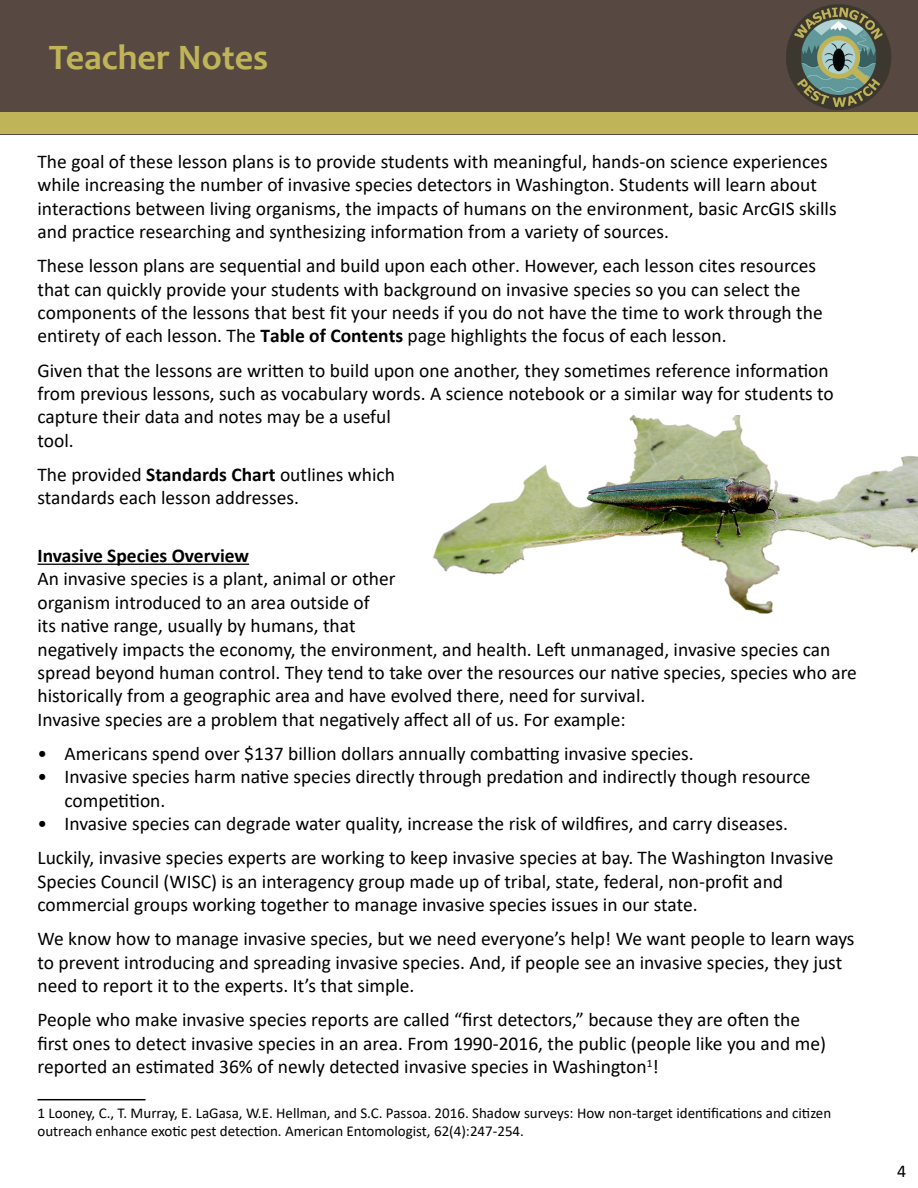
<style>
.page{position:relative;width:918px;height:1188px;background:#fff}
.page>*{position:absolute;margin:0;border:0;box-sizing:border-box;transform-origin:0 0}
.t1{font:700 36px "Candara";color:#bfb458}
.t2{font:19.5px/23.4px "Calibri";color:#000}
.t3{font:700 19.5px "Calibri";color:#000}
.t4{font:18px "Calibri";color:#000}
.t5{font:15px/18px "Calibri";color:#000}
.s1{font-weight:700}
</style>
<div class="page">
<hr style="left:38px;top:564px;width:211px;height:1px;background:#000">
<hr style="left:38px;top:1099px;width:108px;height:1px;background:#000">
<div style="left:0;top:0;width:918px;height:134px;background:#574842"></div>
<div style="left:0;top:113px;width:918px;height:21px;background:#bfb458"></div>
<img style="left:780px;top:4px;width:118px;height:109px">
<img style="left:434px;top:416px;width:484px;height:198px">
<p class="t1" style="left:49px;top:35px;width:221px">Teacher Notes</p>
<p class="t2" style="left:38px;top:149px;width:801px">The goal of these lesson plans is to provide students with meaningful, hands-on science experiences while increasing the number of invasive species detectors in Washington. Students will learn about interactions between living organisms, the impacts of humans on the environment, basic ArcGIS skills and practice researching and synthesizing information from a variety of sources.</p>
<p class="t2" style="left:38px;top:254px;width:787px">These lesson plans are sequential and build upon each other. However, each lesson cites resources that can quickly provide your students with background on invasive species so you can select the components of the lessons that best fit your needs if you do not have the time to work through the entirety of each lesson. The <span class="s1">Table of Contents</span> page highlights the focus of each lesson.</p>
<p class="t2" style="left:38px;top:358px;width:798px">Given that the lessons are written to build upon one another, they sometimes reference information from previous lessons, such as vocabulary words. A science notebook or a similar way for students to capture their data and notes may be a useful<br>tool.</p>
<p class="t2" style="left:38px;top:462px;width:359px">The provided <span class="s1">Standards Chart</span> outlines which</p>
<p class="t2" style="left:38px;top:486px;width:263px">standards each lesson addresses.</p>
<h3 class="t3" style="left:38px;top:542px;width:213px">Invasive Species Overview</h3>
<p class="t2" style="left:38px;top:567px;width:360px">An invasive species is a plant, animal or other organism introduced to an area outside of</p>
<p class="t2" style="left:38px;top:614px;width:821px">its native range, usually by humans, that<br>negatively impacts the economy, the environment, and health. Left unmanaged, invasive species can spread beyond human control. They tend to take over the resources our native species, species who are historically from a geographic area and have evolved there, need for survival.<br>Invasive species are a problem that negatively affect all of us. For example:</p>
<p class="t2" style="left:38px;top:741px;width:658px">• Americans spend over $137 billion dollars annually combatting invasive species.</p>
<p class="t2" style="left:65px;top:765px;width:748px;text-indent:-27px">• Invasive species harm native species directly through predation and indirectly though resource competition.</p>
<p class="t2" style="left:38px;top:812px;width:752px">• Invasive species can degrade water quality, increase the risk of wildfires, and carry diseases.</p>
<p class="t2" style="left:38px;top:846px;width:797px">Luckily, invasive species experts are working to keep invasive species at bay. The Washington Invasive<br>Species Council (WISC) is an interagency group made up of tribal, state, federal, non-profit and commercial groups working together to manage invasive species issues in our state.</p>
<p class="t2" style="left:38px;top:927px;width:819px">We know how to manage invasive species, but we need everyone’s help! We want people to learn ways</p>
<p class="t2" style="left:38px;top:950px;width:806px">to prevent introducing and spreading invasive species. And, if people see an invasive species, they just need to report it to the experts. It’s that simple.</p>
<p class="t2" style="left:38px;top:1008px;width:790px">People who make invasive species reports are called “first detectors,” because they are often the first ones to detect invasive species in an area. From 1990-2016, the public (people like you and me) reported an estimated 36% of newly detected invasive species in Washington<sup>1</sup>!</p>
<p class="t5" style="left:38px;top:1103px;width:795px">1 Looney, C., T. Murray, E. LaGasa, W.E. Hellman, and S.C. Passoa. 2016. Shadow surveys: How non-target identifications and citizen outreach enhance exotic pest detection. American Entomologist, 62(4):247-254.</p>
<p class="t4" style="left:897px;top:1158px;width:11px">4</p>
</div>
